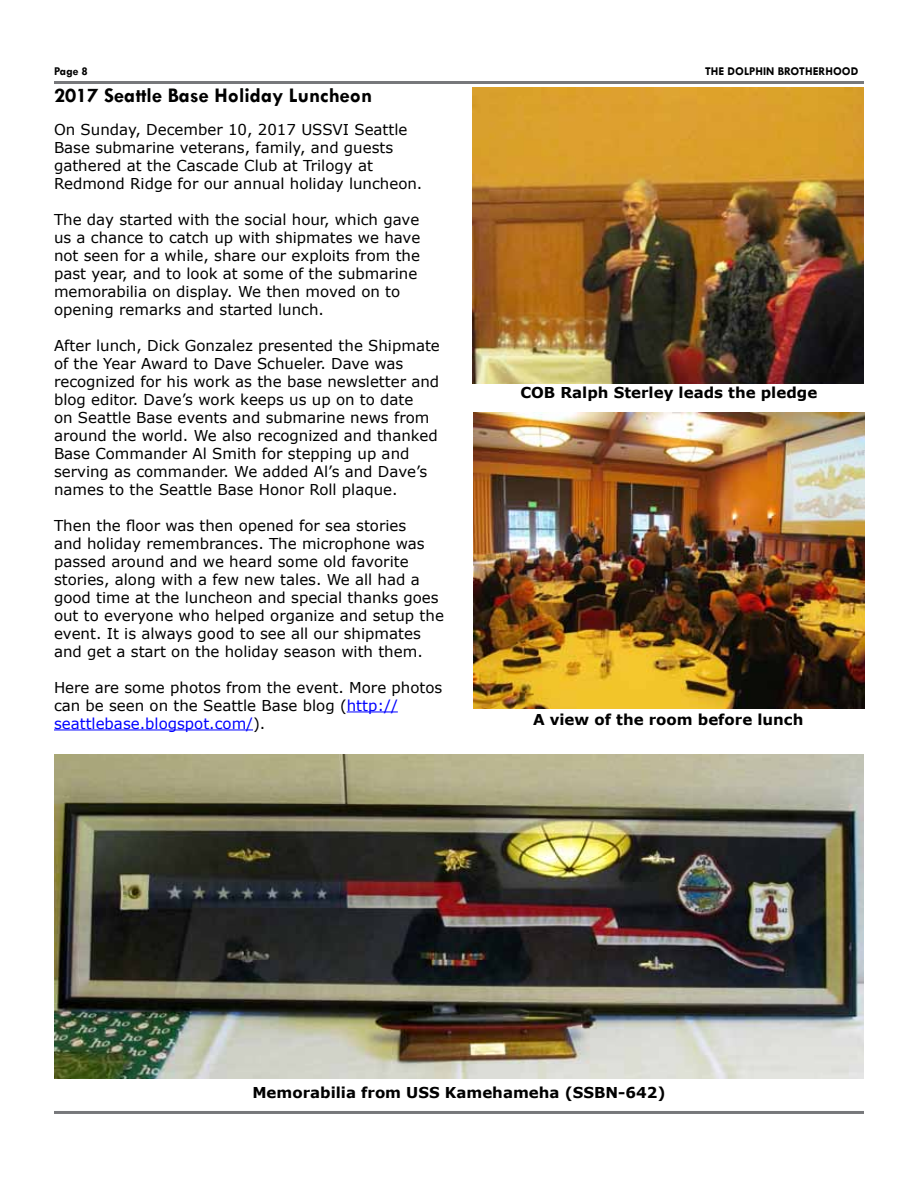
<style>
.page{position:relative;width:918px;height:1188px;background:#fff}
.page>*{position:absolute;margin:0;border:0;box-sizing:border-box;transform-origin:0 0}
.t1{font:700 21px "Tw Cen";color:#000}
.t2{font:15px/18px "Verdana";color:#000}
.t3{font:700 15px "Verdana";color:#000}
.t4{font:700 12px "Tw Cen";color:#000}
.s1{color:#00f}
</style>
<div class="page">
<hr style="left:54px;top:81px;width:810px;height:3px;background:#77787b">
<hr style="left:54px;top:1111px;width:810px;height:3px;background:#77787b">
<hr style="left:347px;top:712px;width:51px;height:1px;background:#00f">
<hr style="left:54px;top:730px;width:199px;height:1px;background:#00f">
<img style="left:54px;top:754px;width:810px;height:324px">
<img style="left:472px;top:88px;width:392px;height:295px">
<img style="left:473px;top:413px;width:392px;height:296px">
<p class="t4" style="left:54px;top:64px;width:36px">Page 8</p>
<p class="t4" style="left:705px;top:64px;width:155px">THE DOLPHIN BROTHERHOOD</p>
<h1 class="t1" style="left:54px;top:83px;width:320px">2017 Seattle Base Holiday Luncheon</h1>
<p class="t2" style="left:54px;top:120px;width:370px">On Sunday, December 10, 2017 USSVI Seattle Base submarine veterans, family, and guests gathered at the Cascade Club at Trilogy at Redmond Ridge for our annual holiday luncheon.</p>
<p class="t2" style="left:54px;top:210px;width:368px">The day started with the social hour, which gave us a chance to catch up with shipmates we have not seen for a while, share our exploits from the past year, and to look at some of the submarine memorabilia on display. We then moved on to opening remarks and started lunch.</p>
<p class="t2" style="left:54px;top:336px;width:387px">After lunch, Dick Gonzalez presented the Shipmate of the Year Award to Dave Schueler. Dave was recognized for his work as the base newsletter and blog editor. Dave’s work keeps us up on to date<br>on Seattle Base events and submarine news from around the world. We also recognized and thanked Base Commander Al Smith for stepping up and serving as commander. We added Al’s and Dave’s names to the Seattle Base Honor Roll plaque.</p>
<p class="t2" style="left:54px;top:516px;width:391px">Then the floor was then opened for sea stories<br>and holiday remembrances. The microphone was passed around and we heard some old favorite stories, along with a few new tales. We all had a good time at the luncheon and special thanks goes out to everyone who helped organize and setup the event. It is always good to see all our shipmates and get a start on the holiday season with them.</p>
<p class="t2" style="left:54px;top:678px;width:390px">Here are some photos from the event. More photos can be seen on the Seattle Base blog (<span class="s1">http:// seattlebase.blogspot.com/</span>).</p>
<p class="t3" style="left:520px;top:382px;width:298px">COB Ralph Sterley leads the pledge</p>
<p class="t3" style="left:533px;top:709px;width:272px">A view of the room before lunch</p>
<p class="t3" style="left:252px;top:1082px;width:415px">Memorabilia from USS Kamehameha (SSBN-642)</p>
</div>
